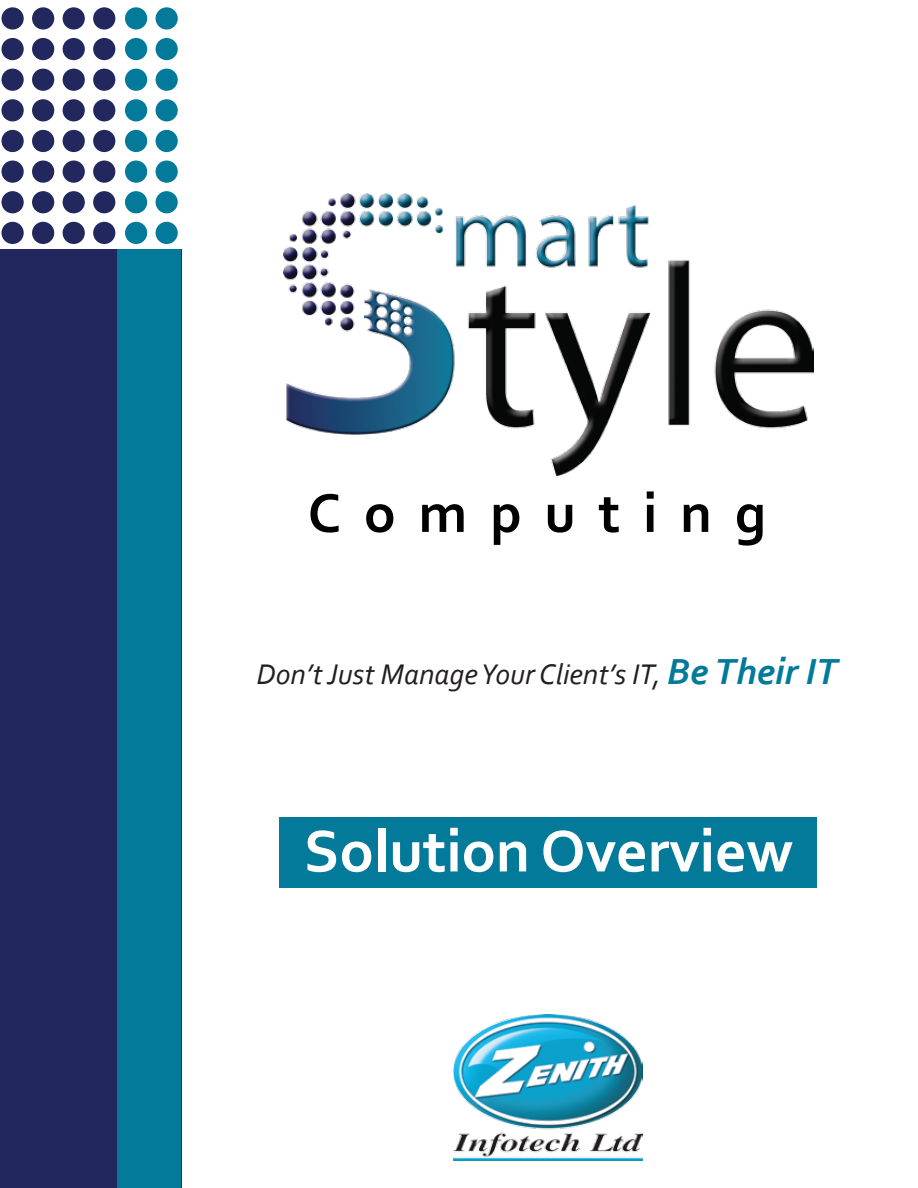
<style>
.page{position:relative;width:918px;height:1188px;background:#fff}
.page>*{position:absolute;margin:0;border:0;box-sizing:border-box;transform-origin:0 0}
.t1{font:700 61.8px "Corbel";color:#fff}
.t2{font:700 57.15px "Corbel";letter-spacing:.4em;color:#000}
.t3{font:italic 29.7px "Corbel";color:#231f20}
.s1{font-weight:700;font-size:37.95px;color:#037a99}
</style>
<div class="page">
<div style="left:0;top:249px;width:181px;height:939px;background:#22285e"></div>
<div style="left:118px;top:249px;width:63px;height:939px;background:#037a99"></div>
<div style="left:1px;top:222px;width:23px;height:22px;background:#22285e;border-radius:50%"></div>
<div style="left:32px;top:222px;width:22px;height:22px;background:#22285e;border-radius:50%"></div>
<div style="left:63px;top:222px;width:22px;height:22px;background:#22285e;border-radius:50%"></div>
<div style="left:93px;top:222px;width:22px;height:22px;background:#22285e;border-radius:50%"></div>
<div style="left:1px;top:191px;width:23px;height:22px;background:#22285e;border-radius:50%"></div>
<div style="left:32px;top:191px;width:22px;height:22px;background:#22285e;border-radius:50%"></div>
<div style="left:63px;top:191px;width:22px;height:22px;background:#22285e;border-radius:50%"></div>
<div style="left:93px;top:191px;width:22px;height:22px;background:#22285e;border-radius:50%"></div>
<div style="left:1px;top:130px;width:23px;height:22px;background:#22285e;border-radius:50%"></div>
<div style="left:32px;top:130px;width:22px;height:22px;background:#22285e;border-radius:50%"></div>
<div style="left:63px;top:130px;width:22px;height:22px;background:#22285e;border-radius:50%"></div>
<div style="left:93px;top:130px;width:22px;height:22px;background:#22285e;border-radius:50%"></div>
<div style="left:1px;top:69px;width:23px;height:22px;background:#22285e;border-radius:50%"></div>
<div style="left:32px;top:69px;width:22px;height:22px;background:#22285e;border-radius:50%"></div>
<div style="left:63px;top:69px;width:22px;height:22px;background:#22285e;border-radius:50%"></div>
<div style="left:93px;top:69px;width:22px;height:22px;background:#22285e;border-radius:50%"></div>
<div style="left:1px;top:99px;width:23px;height:22px;background:#22285e;border-radius:50%"></div>
<div style="left:32px;top:99px;width:22px;height:22px;background:#22285e;border-radius:50%"></div>
<div style="left:63px;top:99px;width:22px;height:22px;background:#22285e;border-radius:50%"></div>
<div style="left:93px;top:99px;width:22px;height:22px;background:#22285e;border-radius:50%"></div>
<div style="left:1px;top:161px;width:23px;height:22px;background:#22285e;border-radius:50%"></div>
<div style="left:32px;top:161px;width:22px;height:22px;background:#22285e;border-radius:50%"></div>
<div style="left:63px;top:161px;width:22px;height:22px;background:#22285e;border-radius:50%"></div>
<div style="left:93px;top:161px;width:22px;height:22px;background:#22285e;border-radius:50%"></div>
<div style="left:1px;top:38px;width:23px;height:22px;background:#22285e;border-radius:50%"></div>
<div style="left:32px;top:38px;width:22px;height:22px;background:#22285e;border-radius:50%"></div>
<div style="left:63px;top:38px;width:22px;height:22px;background:#22285e;border-radius:50%"></div>
<div style="left:93px;top:38px;width:22px;height:22px;background:#22285e;border-radius:50%"></div>
<div style="left:1px;top:7px;width:23px;height:23px;background:#22285e;border-radius:50%"></div>
<div style="left:32px;top:7px;width:22px;height:23px;background:#22285e;border-radius:50%"></div>
<div style="left:63px;top:7px;width:22px;height:23px;background:#22285e;border-radius:50%"></div>
<div style="left:93px;top:7px;width:22px;height:23px;background:#22285e;border-radius:50%"></div>
<div style="left:125px;top:222px;width:22px;height:22px;background:#037a99;border-radius:50%"></div>
<div style="left:156px;top:222px;width:22px;height:22px;background:#037a99;border-radius:50%"></div>
<div style="left:125px;top:191px;width:22px;height:22px;background:#037a99;border-radius:50%"></div>
<div style="left:156px;top:191px;width:22px;height:22px;background:#037a99;border-radius:50%"></div>
<div style="left:125px;top:130px;width:22px;height:22px;background:#037a99;border-radius:50%"></div>
<div style="left:156px;top:130px;width:22px;height:22px;background:#037a99;border-radius:50%"></div>
<div style="left:125px;top:69px;width:22px;height:22px;background:#037a99;border-radius:50%"></div>
<div style="left:156px;top:69px;width:22px;height:22px;background:#037a99;border-radius:50%"></div>
<div style="left:125px;top:99px;width:22px;height:22px;background:#037a99;border-radius:50%"></div>
<div style="left:156px;top:99px;width:22px;height:22px;background:#037a99;border-radius:50%"></div>
<div style="left:125px;top:161px;width:22px;height:22px;background:#037a99;border-radius:50%"></div>
<div style="left:156px;top:161px;width:22px;height:22px;background:#037a99;border-radius:50%"></div>
<div style="left:125px;top:38px;width:22px;height:22px;background:#037a99;border-radius:50%"></div>
<div style="left:156px;top:38px;width:22px;height:22px;background:#037a99;border-radius:50%"></div>
<div style="left:125px;top:7px;width:22px;height:23px;background:#037a99;border-radius:50%"></div>
<div style="left:156px;top:7px;width:22px;height:23px;background:#037a99;border-radius:50%"></div>
<div style="left:280px;top:818px;width:537px;height:70px;background:#037a99"></div>
<img style="left:283px;top:194px;width:531px;height:282px">
<img style="left:454px;top:1015px;width:189px;height:145px">
<p class="t2" style="left:308px;top:478px;width:460px">Computing</p>
<p class="t3" style="left:257px;top:656px;width:582px">Don’t Just Manage Your Client’s IT, <span class="s1">Be Their IT</span></p>
<p class="t1" style="left:304px;top:813px;width:490px">Solution Overview</p>
</div>
